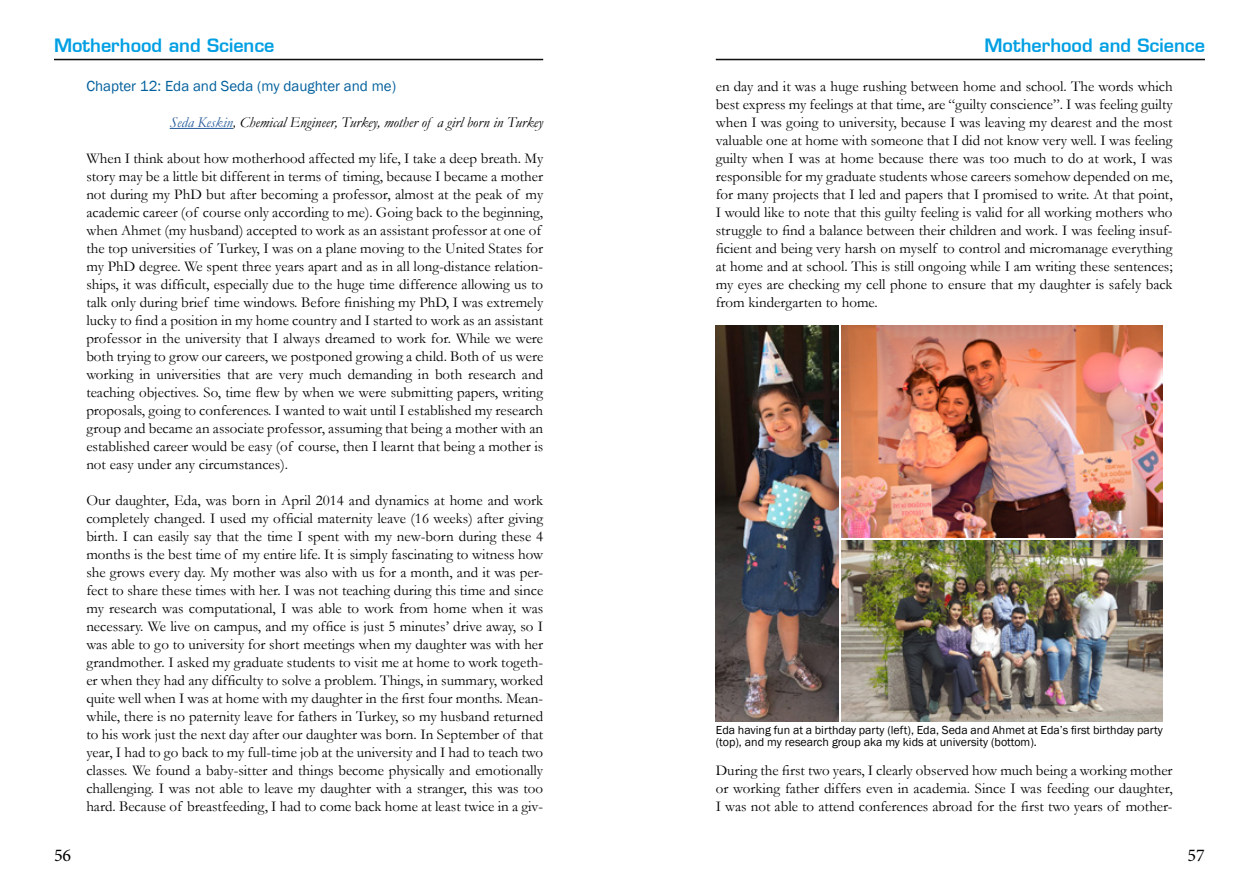
<style>
.page{position:relative;width:1259px;height:893px;background:#fff}
.page>*{position:absolute;margin:0;border:0;box-sizing:border-box;transform-origin:0 0}
.t1{font:600 18px "Eurostile";color:#009fe3}
.t2{font:18px "Minion Pro";color:#000}
.t3{font:15px/18px "Garamond";color:#000;text-align:justify}
.t4{font:italic 15px "Garamond";color:#000}
.t5{font:15px "Franklin Gothic";color:#005f9c}
.t6{font:12px/12px "Franklin Gothic";color:#000}
.s1{color:#275b9b}
</style>
<div class="page">
<hr style="left:54px;top:59px;width:489px;height:1px;background:#000">
<hr style="left:54px;top:60px;width:489px;height:1px;background:#000">
<hr style="left:716px;top:59px;width:489px;height:1px;background:#000">
<hr style="left:716px;top:60px;width:489px;height:1px;background:#000">
<hr style="left:170px;top:128px;width:63px;height:1px;background:#275b9b">
<img style="left:716px;top:325px;width:122px;height:396px">
<img style="left:841px;top:325px;width:321px;height:213px">
<img style="left:841px;top:541px;width:321px;height:180px">
<p class="t1" style="left:54px;top:34px;width:222px">Motherhood and Science</p>
<p class="t1" style="left:984px;top:34px;width:222px">Motherhood and Science</p>
<p class="t5" style="left:86px;top:77px;width:311px">Chapter 12: Eda and Seda (my daughter and me)</p>
<p class="t4" style="left:170px;top:112px;width:375px"><span class="s1">Seda Keskin</span>, Chemical Engineer, Turkey, mother of a girl born in Turkey</p>
<p class="t3" style="left:86px;top:149px;width:458px;text-align:left">When I think about how motherhood affected my life, I take a deep breath. My story may be a little bit different in terms of timing, because I became a mother not during my PhD but after becoming a professor, almost at the peak of my academic career (of course only according to me). Going back to the beginning, when Ahmet (my husband) accepted to work as an assistant professor at one of the top universities of Turkey, I was on a plane moving to the United States for my PhD degree. We spent three years apart and as in all long-distance relation&shy;ships, it was difficult, especially due to the huge time difference allowing us to talk only during brief time windows. Before finishing my PhD, I was extremely lucky to find a position in my home country and I started to work as an assistant professor in the university that I always dreamed to work for. While we were both trying to grow our careers, we postponed growing a child. Both of us were working in universities that are very much demanding in both research and teaching objectives. So, time flew by when we were submitting papers, writing proposals, going to conferences. I wanted to wait until I established my research group and became an associate professor, assuming that being a mother with an established career would be easy (of course, then I learnt that being a mother is not easy under any circumstances).</p>
<p class="t3" style="left:86px;top:491px;width:458px">Our daughter, Eda, was born in April 2014 and dynamics at home and work completely changed. I used my official maternity leave (16 weeks) after giving birth. I can easily say that the time I spent with my new-born during these 4 months is the best time of my entire life. It is simply fascinating to witness how she grows every day. My mother was also with us for a month, and it was per&shy;fect to share these times with her. I was not teaching during this time and since my research was computational, I was able to work from home when it was necessary. We live on campus, and my office is just 5 minutes’ drive away, so I was able to go to university for short meetings when my daughter was with her grandmother. I asked my graduate students to visit me at home to work togeth&shy;er when they had any difficulty to solve a problem. Things, in summary, worked quite well when I was at home with my daughter in the first four months. Mean&shy;while, there is no paternity leave for fathers in Turkey, so my husband returned to his work just the next day after our daughter was born. In September of that year, I had to go back to my full-time job at the university and I had to teach two classes. We found a baby-sitter and things become physically and emotionally challenging. I was not able to leave my daughter with a stranger, this was too hard. Because of breastfeeding, I had to come back home at least twice in a giv-</p>
<p class="t3" style="left:716px;top:77px;width:458px">en day and it was a huge rushing between home and school. The words which best express my feelings at that time, are “guilty conscience”. I was feeling guilty when I was going to university, because I was leaving my dearest and the most valuable one at home with someone that I did not know very well. I was feeling guilty when I was at home because there was too much to do at work, I was responsible for my graduate students whose careers somehow depended on me, for many projects that I led and papers that I promised to write. At that point, I would like to note that this guilty feeling is valid for all working mothers who struggle to find a balance between their children and work. I was feeling insuf&shy;ficient and being very harsh on myself to control and micromanage everything at home and at school. This is still ongoing while I am writing these sentences; my eyes are checking my cell phone to ensure that my daughter is safely back from kindergarten to home.</p>
<p class="t6" style="left:716px;top:724px;width:448px">Eda having fun at a birthday party (left), Eda, Seda and Ahmet at Eda’s first birthday party (top), and my research group aka my kids at university (bottom).</p>
<p class="t3" style="left:716px;top:761px;width:458px">During the first two years, I clearly observed how much being a working mother or working father differs even in academia. Since I was feeding our daughter, I was not able to attend conferences abroad for the first two years of mother-</p>
<p class="t2" style="left:54px;top:843px;width:19px">56</p>
<p class="t2" style="left:1187px;top:843px;width:19px">57</p>
</div>
